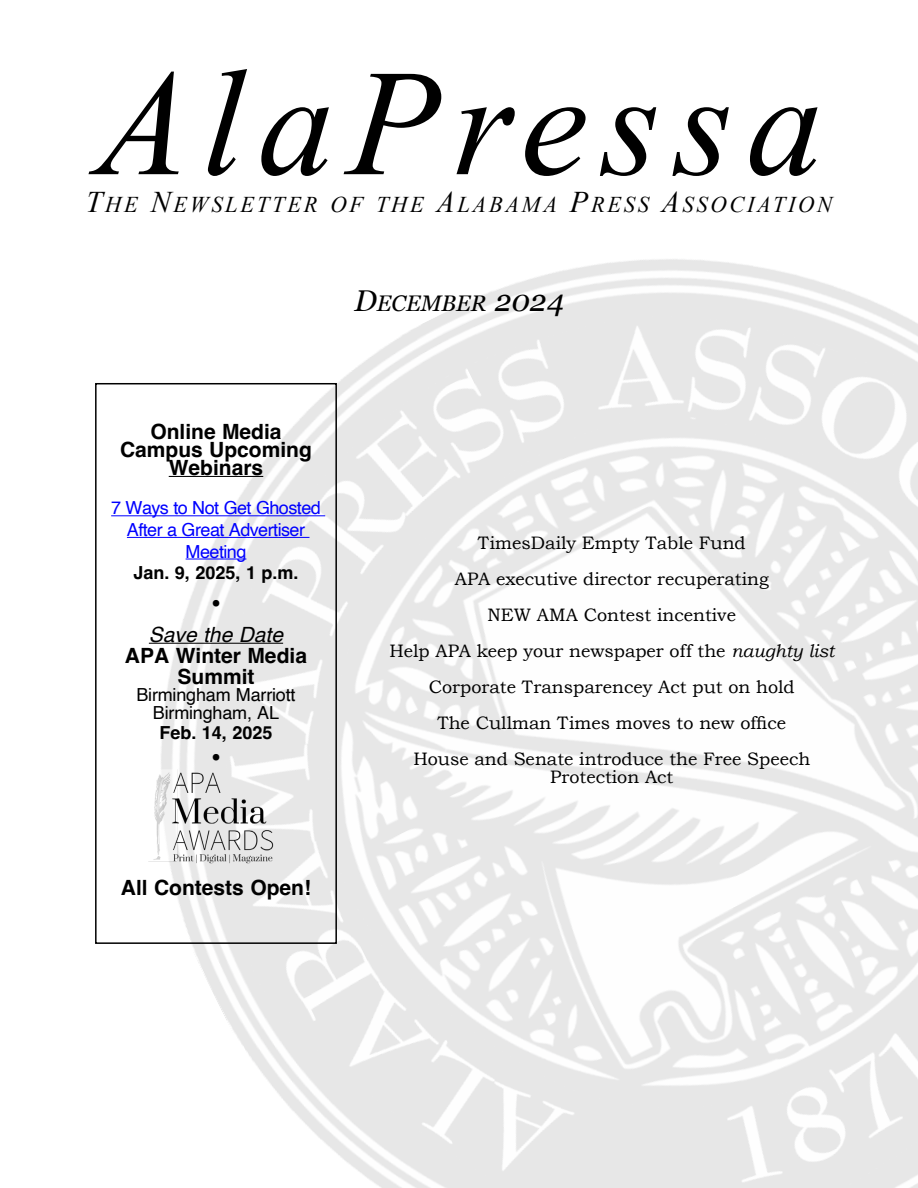
<style>
.page{position:relative;width:918px;height:1188px;background:#fff}
.page>*{position:absolute;margin:0;border:0;box-sizing:border-box;transform-origin:0 0}
.t1{font:italic 151.5px "Times New Roman";letter-spacing:.09em;color:#000}
.t2{font:700 30px "Helvetica";color:#000}
.t3{font:italic 30px "Times New Roman";color:#000}
.t4{font:italic 22.5px "Times New Roman";letter-spacing:.12em;color:#000}
.t5{font:italic 22.5px "Georgia";color:#000}
.t6{font:700 21px/18px "Helvetica";color:#000;text-align:center}
.t7{font:italic 21px "Helvetica";color:#000}
.t8{font:18px/36px "Bookman Old Style";color:#000;text-align:center}
.t9{font:18px/21.6px "Helvetica";letter-spacing:-.03em;color:#00f;text-align:center}
.t10{font:18px/17.9px "Helvetica";letter-spacing:-.01em;color:#000;text-align:center}
.t11{font:700 18px "Helvetica";color:#000}
.s1{font-size:30px}
.s2{font-style:italic}
</style>
<div class="page">
<img style="left:111px;top:259px;width:807px;height:929px">
<hr style="left:169px;top:476px;width:94px;height:1px;background:#000">
<hr style="left:111px;top:515px;width:214px;height:1px;background:#00f">
<hr style="left:127px;top:537px;width:182px;height:1px;background:#00f">
<hr style="left:186px;top:559px;width:60px;height:1px;background:#00f">
<hr style="left:149px;top:643px;width:134px;height:1px;background:#000">
<div style="left:95px;top:383px;width:242px;height:561px;border:2px solid #000"></div>
<img style="left:148px;top:770px;width:132px;height:96px">
<h1 class="t1" style="left:96px;top:19px;width:728px">AlaPressa</h1>
<p class="t4" style="left:105px;top:189px;width:731px">HE <span class="s1">N</span>EWSLETTER OF THE <span class="s1">A</span>LABAMA <span class="s1">P</span>RESS <span class="s1">A</span>SSOCIATION</p>
<h2 class="t3" style="left:86px;top:181px;width:18px">T</h2>
<p class="t5" style="left:354px;top:287px;width:211px"><span class="s1">D</span>ECEMBER <span class="s1">2024</span></p>
<p class="t6" style="left:120px;top:425px;width:193px">Online Media<br>Campus Upcoming<br>Webinars</p>
<p class="t9" style="left:111px;top:498px;width:211px">7 Ways to Not Get Ghosted<br>After a Great Advertiser<br>Meeting</p>
<p class="t11" style="left:133px;top:561px;width:167px">Jan. 9, 2025, 1 p.m.</p>
<h2 class="t2" style="left:211px;top:585px;width:12px">•</h2>
<p class="t7" style="left:149px;top:618px;width:136px">Save the Date</p>
<p class="t6" style="left:125px;top:647px;width:184px;line-height:21px">APA Winter Media<br>Summit</p>
<p class="t10" style="left:136px;top:687px;width:161px">Birmingham Marriott<br>Birmingham, AL</p>
<p class="t11" style="left:159px;top:722px;width:115px">Feb. 14, 2025</p>
<h2 class="t2" style="left:211px;top:739px;width:12px">•</h2>
<p class="t6" style="left:121px;top:881px;width:192px">All Contests Open!</p>
<p class="t8" style="left:389px;top:525px;width:446px">TimesDaily Empty Table Fund<br>APA executive director recuperating<br>NEW AMA Contest incentive<br>Help APA keep your newspaper off the <span class="s2">naughty list </span>Corporate Transparencey Act put on hold<br>The Cullman Times moves to new office<br>House and Senate introduce the Free Speech</p>
<p class="t8" style="left:550px;top:759px;width:125px">Protection Act</p>
</div>
